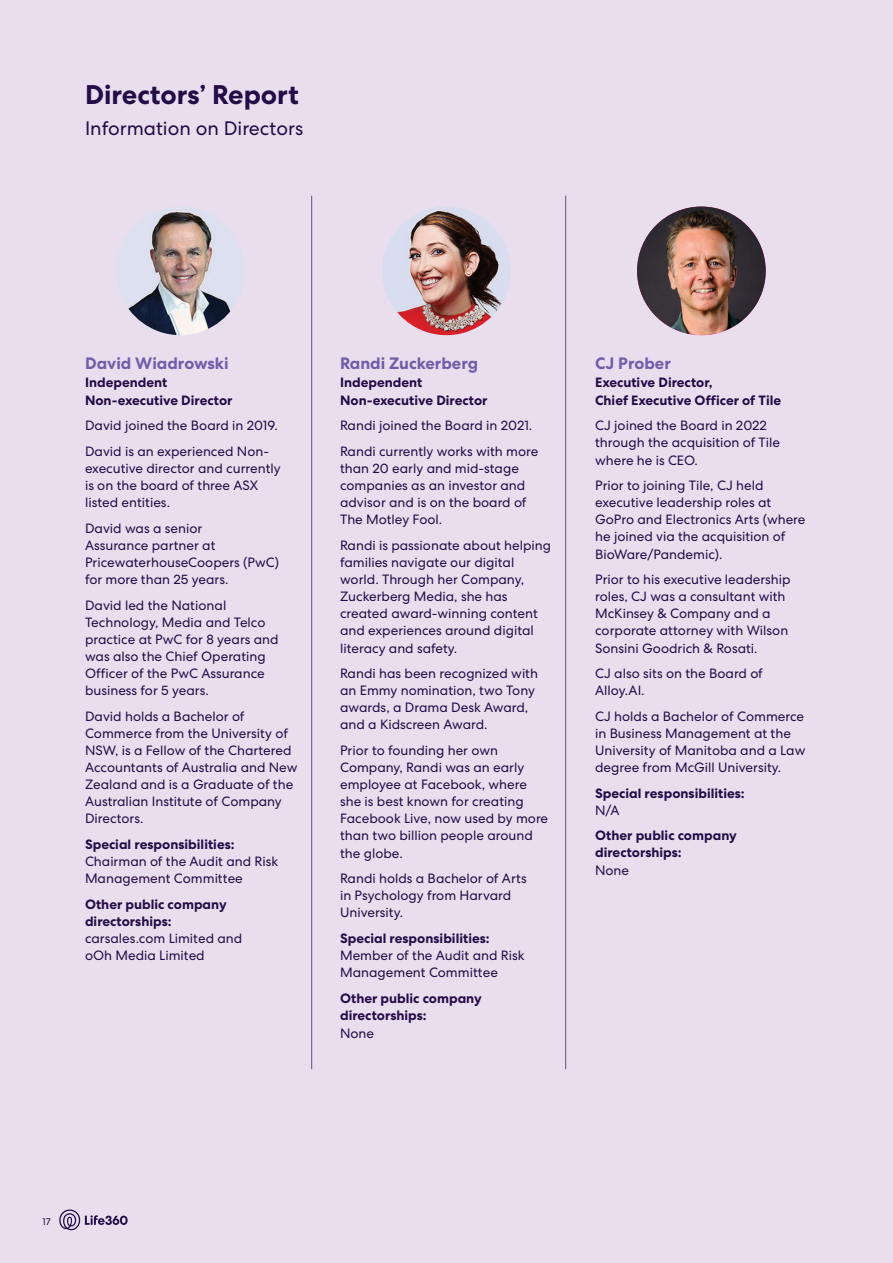
<style>
.page{position:relative;width:893px;height:1263px;background:#e9deed}
.page>*{position:absolute;margin:0;border:0;box-sizing:border-box;transform-origin:0 0}
.t1{font:700 27px "Centra No 2";color:#230c47}
.t2{font:19.5px "Centra No 2";color:#230c47}
.t3{font:700 16.5px "Centra No 2";color:#705ea9}
.t4{font:13.5px/17.1px "Centra No 2";color:#230c47}
.t5{font:700 13.5px/18px "Centra No 2";color:#230c47}
.t6{font:9.75px "Centra No 2";color:#230c47}
</style>
<div class="page">
<hr style="left:311px;top:196px;width:1px;height:873px;background:#654d7f">
<hr style="left:565px;top:196px;width:1px;height:873px;background:#654d7f">
<img style="left:382px;top:271px;width:65px;height:64px">
<img style="left:637px;top:207px;width:129px;height:128px">
<img style="left:116px;top:271px;width:68px;height:64px">
<svg style="left:59px;top:1210px;width:69px;height:20px"></svg>
<h1 class="t1" style="left:85px;top:85px;width:215px">Directors’ Report</h1>
<h2 class="t2" style="left:85px;top:121px;width:220px">Information on Directors</h2>
<p class="t3" style="left:85px;top:357px;width:145px">David Wiadrowski</p>
<p class="t5" style="left:85px;top:375px;width:149px">Independent<br>Non-executive Director</p>
<p class="t4" style="left:85px;top:414px;width:194px;line-height:25.7px">David joined the Board in 2019.<br>David is an experienced Non-</p>
<p class="t4" style="left:85px;top:461px;width:197px">executive director and currently is on the board of three ASX listed entities.</p>
<p class="t4" style="left:85px;top:521px;width:196px">David was a senior<br>Assurance partner at<br>PricewaterhouseCoopers (PwC) for more than 25 years.</p>
<p class="t4" style="left:85px;top:597px;width:195px">David led the National<br>Technology, Media and Telco practice at PwC for 8 years and was also the Chief Operating<br>Officer of the PwC Assurance business for 5 years.</p>
<p class="t4" style="left:85px;top:709px;width:214px">David holds a Bachelor of<br>Commerce from the University of<br>NSW, is a Fellow of the Chartered<br>Accountants of Australia and New<br>Zealand and is a Graduate of the<br>Australian Institute of Company<br>Directors.</p>
<p class="t5" style="left:85px;top:837px;width:151px">Special responsibilities:</p>
<p class="t4" style="left:85px;top:854px;width:195px">Chairman of the Audit and Risk<br>Management Committee</p>
<p class="t5" style="left:85px;top:897px;width:143px;line-height:17.1px">Other public company directorships:</p>
<p class="t4" style="left:85px;top:931px;width:159px">carsales.com Limited and oOh Media Limited</p>
<p class="t3" style="left:340px;top:357px;width:139px">Randi Zuckerberg</p>
<p class="t5" style="left:340px;top:375px;width:149px">Independent<br>Non-executive Director</p>
<p class="t4" style="left:340px;top:414px;width:200px;line-height:25.7px">Randi joined the Board in 2021.<br>Randi currently works with more</p>
<p class="t4" style="left:340px;top:461px;width:188px">than 20 early and mid-stage companies as an investor and advisor and is on the board of<br>The Motley Fool.</p>
<p class="t4" style="left:340px;top:538px;width:212px">Randi is passionate about helping families navigate our digital world. Through her Company,<br>Zuckerberg Media, she has created award-winning content and experiences around digital literacy and safety.</p>
<p class="t4" style="left:340px;top:666px;width:199px">Randi has been recognized with an Emmy nomination, two Tony awards, a Drama Desk Award, and a Kidscreen Award.</p>
<p class="t4" style="left:340px;top:743px;width:210px">Prior to founding her own<br>Company, Randi was an early employee at Facebook, where she is best known for creating<br>Facebook Live, now used by more than two billion people around the globe.</p>
<p class="t4" style="left:340px;top:871px;width:188px">Randi holds a Bachelor of Arts in Psychology from Harvard<br>University.</p>
<p class="t5" style="left:340px;top:931px;width:151px">Special responsibilities:</p>
<p class="t4" style="left:340px;top:948px;width:186px">Member of the Audit and Risk<br>Management Committee</p>
<p class="t5" style="left:340px;top:991px;width:143px;line-height:17.1px">Other public company directorships:</p>
<p class="t4" style="left:340px;top:1026px;width:36px">None</p>
<p class="t3" style="left:595px;top:357px;width:77px">CJ Prober</p>
<p class="t5" style="left:595px;top:375px;width:187px">Executive Director,<br>Chief Executive Officer of Tile</p>
<p class="t4" style="left:595px;top:418px;width:186px">CJ joined the Board in 2022 through the acquisition of Tile where he is CEO.</p>
<p class="t4" style="left:595px;top:478px;width:212px">Prior to joining Tile, CJ held executive leadership roles at<br>GoPro and Electronics Arts (where he joined via the acquisition of<br>BioWare/Pandemic).</p>
<p class="t4" style="left:595px;top:572px;width:197px">Prior to his executive leadership roles, CJ was a consultant with<br>McKinsey &amp; Company and a corporate attorney with Wilson<br>Sonsini Goodrich &amp; Rosati.</p>
<p class="t4" style="left:595px;top:666px;width:169px">CJ also sits on the Board of<br>Alloy.AI.</p>
<p class="t4" style="left:595px;top:709px;width:212px">CJ holds a Bachelor of Commerce in Business Management at the<br>University of Manitoba and a Law degree from McGill University.</p>
<p class="t5" style="left:595px;top:785px;width:151px">Special responsibilities:</p>
<p class="t4" style="left:595px;top:802px;width:26px">N/A</p>
<p class="t5" style="left:595px;top:829px;width:143px;line-height:17.1px">Other public company directorships:</p>
<p class="t4" style="left:595px;top:862px;width:36px">None</p>
<p class="t6" style="left:43px;top:1218px;width:10px">17</p>
</div>
